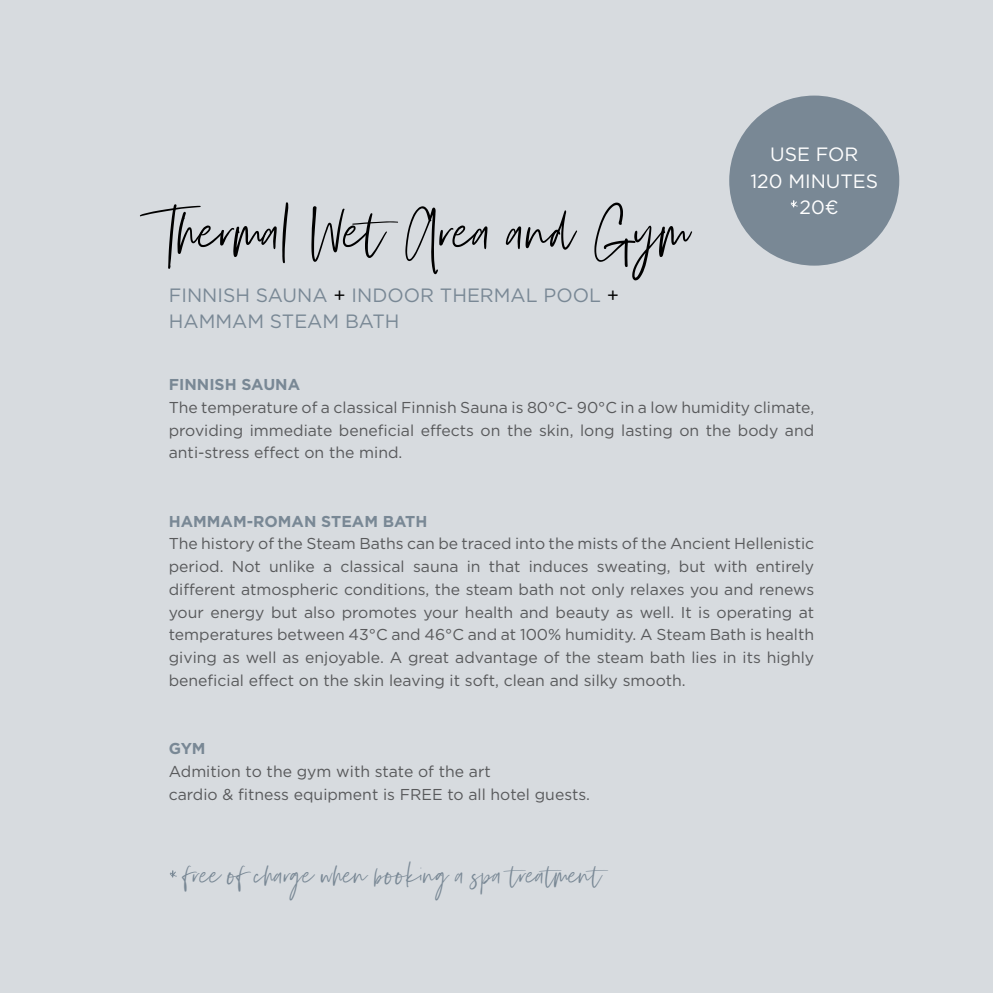
<style>
.page{position:relative;width:993px;height:993px;background:#fff}
.page>*{position:absolute;margin:0;border:0;box-sizing:border-box;transform-origin:0 0}
.t1{font:71.75px "Silver South Script Alt";color:#000}
.t2{font:52.5px "Silver South Script Alt";color:#fff}
.t3{font:35px "Silver South Script Alt";color:#798895}
.t4{font:19.25px/26.2px "Gotham Greek";color:#798895}
.t5{font:19.25px/26.2px "Gotham Greek";color:#fff;text-align:center}
.t6{font:15.75px/22.8px "Gotham Greek";color:#58595b;text-align:justify}
.t7{font:700 15.75px "Gotham Greek";color:#798895}
.s1{color:#000}
.s2{font-size:52.5px}
</style>
<div class="page">
<div style="left:0;top:0;width:992px;height:992px;background:#d7dbdf"></div>
<div style="left:729px;top:95px;width:169px;height:170px;background:#798895;border-radius:50%"></div>
<h1 class="t1" style="left:164px;top:189px;width:528px">Thermal Wet Area and Gym</h1>
<p class="t4" style="left:169px;top:282px;width:452px">FINNISH SAUNA <span class="s1">+</span> INDOOR THERMAL POOL <span class="s1">+<br></span>HAMMAM STEAM BATH</p>
<p class="t5" style="left:750px;top:141px;width:129px">USE FOR<br>120 MINUTES</p>
<h2 class="t2" style="left:789px;top:187px;width:10px">*</h2>
<p class="t5" style="left:799px;top:193px;width:41px">20€</p>
<p class="t7" style="left:169px;top:375px;width:133px">FINNISH SAUNA</p>
<p class="t6" style="left:169px;top:395px;width:646px">The temperature of a classical Finnish Sauna is 80°C- 90°C in a low humidity climate, providing immediate beneficial effects on the skin, long lasting on the body and anti-stress effect on the mind.</p>
<p class="t7" style="left:169px;top:512px;width:260px">HAMMAM-ROMAN STEAM BATH</p>
<p class="t6" style="left:169px;top:532px;width:646px">The history of the Steam Baths can be traced into the mists of the Ancient Hellenistic period. Not unlike a classical sauna in that induces sweating, but with entirely different atmospheric conditions, the steam bath not only relaxes you and renews your energy but also promotes your health and beauty as well. It is operating at temperatures between 43°C and 46°C and at 100% humidity. A Steam Bath is health giving as well as enjoyable. A great advantage of the steam bath lies in its highly beneficial effect on the skin leaving it soft, clean and silky smooth.</p>
<p class="t7" style="left:169px;top:739px;width:38px">GYM</p>
<p class="t6" style="left:169px;top:759px;width:422px">Admition to the gym with state of the art<br>cardio &amp; fitness equipment is FREE to all hotel guests.</p>
<h3 class="t3" style="left:169px;top:853px;width:435px"><span class="s2">*</span> free of charge when booking a spa treatment</h3>
</div>
